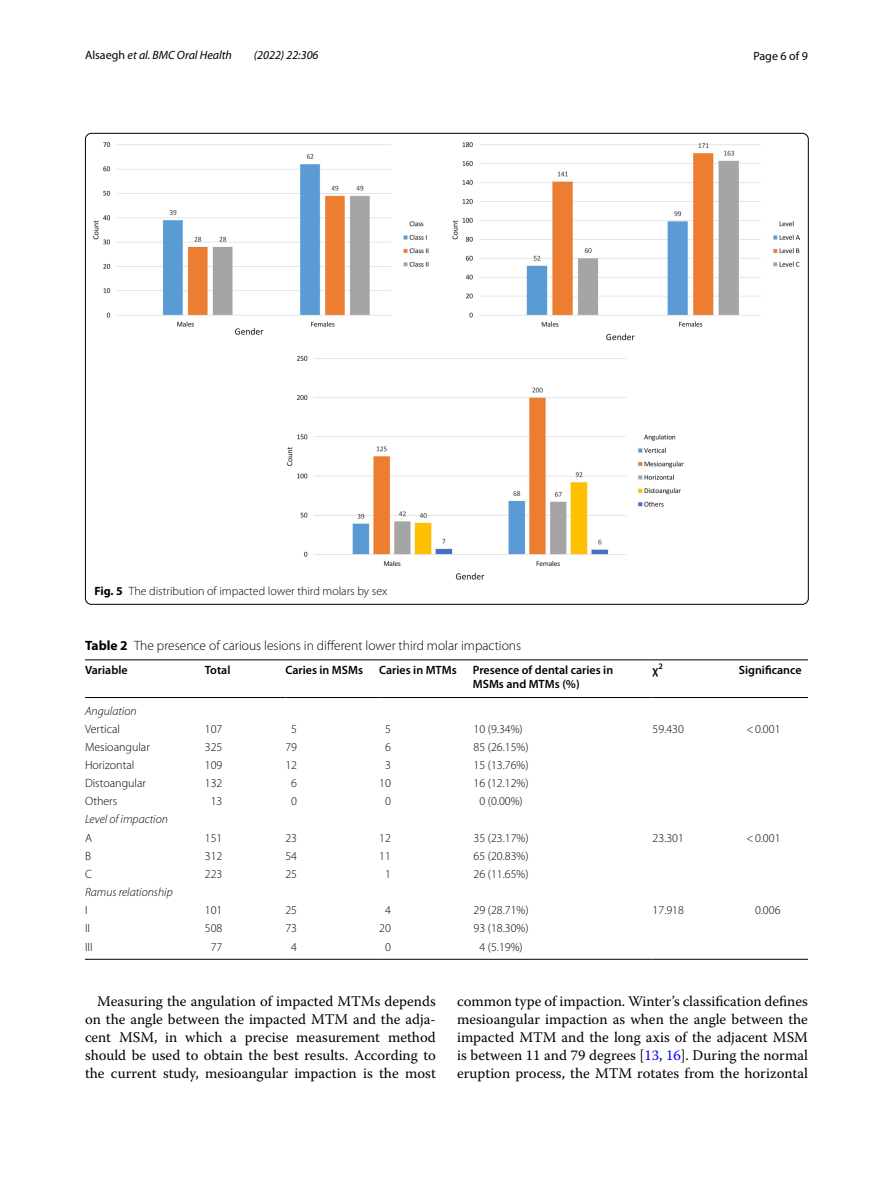
<style>
.page{position:relative;width:893px;height:1187px;background:#fff}
.page>*{position:absolute;margin:0;border:0;box-sizing:border-box;transform-origin:0 0}
.t1{font:14.7px/18px "Warnock Pro";color:#000;text-align:justify}
.t2{font:300 13.5px "Myriad Pro";color:#000}
.t3{font:300 12px "Myriad Pro";color:#000}
.t4{font:600 12px/13.5px "Myriad Pro";color:#000}
.t5{font:italic 300 12px "Myriad Pro";color:#000}
.t6{font:italic 12px "Myriad Pro";color:#000}
.t7{font:12px "Myriad Pro";color:#000}
.s1{font-style:normal}
.s2{font-weight:700}
.s3{color:#00f}
</style>
<div class="page">
<img style="left:94px;top:142px;width:706px;height:437px">
<hr style="left:85px;top:659px;width:120px;height:1px;background:#000">
<hr style="left:85px;top:697px;width:120px;height:1px;background:#000">
<hr style="left:205px;top:659px;width:80px;height:1px;background:#000">
<hr style="left:205px;top:697px;width:80px;height:1px;background:#000">
<hr style="left:285px;top:659px;width:94px;height:1px;background:#000">
<hr style="left:285px;top:697px;width:94px;height:1px;background:#000">
<hr style="left:379px;top:659px;width:94px;height:1px;background:#000">
<hr style="left:379px;top:697px;width:94px;height:1px;background:#000">
<hr style="left:473px;top:659px;width:180px;height:1px;background:#000">
<hr style="left:473px;top:697px;width:180px;height:1px;background:#000">
<hr style="left:653px;top:659px;width:86px;height:1px;background:#000">
<hr style="left:653px;top:697px;width:86px;height:1px;background:#000">
<hr style="left:739px;top:659px;width:69px;height:1px;background:#000">
<hr style="left:739px;top:697px;width:69px;height:1px;background:#000">
<hr style="left:85px;top:958px;width:120px;height:1px;background:#000">
<hr style="left:205px;top:958px;width:80px;height:1px;background:#000">
<hr style="left:285px;top:958px;width:94px;height:1px;background:#000">
<hr style="left:379px;top:958px;width:94px;height:1px;background:#000">
<hr style="left:473px;top:958px;width:180px;height:1px;background:#000">
<hr style="left:653px;top:958px;width:86px;height:1px;background:#000">
<hr style="left:739px;top:958px;width:69px;height:1px;background:#000">
<p class="t6" style="left:85px;top:48px;width:148px"><span class="s1">Alsaegh</span> et al. BMC Oral Health</p>
<p class="t6" style="left:254px;top:48px;width:66px">(2022) 22:306</p>
<p class="t7" style="left:753px;top:48px;width:56px">Page 6 of 9</p>
<p class="t3" style="left:94px;top:584px;width:294px"><span class="s2">Fig. 5</span> The distribution of impacted lower third molars by sex</p>
<p class="t2" style="left:85px;top:638px;width:438px"><span class="s2">Table 2</span> The presence of carious lesions in different lower third molar impactions</p>
<p class="t4" style="left:85px;top:663px;width:44px">Variable</p>
<p class="t4" style="left:205px;top:663px;width:27px">Total</p>
<p class="t4" style="left:285px;top:663px;width:79px">Caries in MSMs</p>
<p class="t4" style="left:379px;top:663px;width:79px">Caries in MTMs</p>
<p class="t4" style="left:473px;top:663px;width:142px">Presence of dental caries in<br>MSMs and MTMs (%)</p>
<p class="t4" style="left:653px;top:663px;width:12px">χ<sup>2</sup></p>
<p class="t4" style="left:739px;top:663px;width:64px">Significance</p>
<p class="t5" style="left:85px;top:704px;width:53px">Angulation</p>
<p class="t3" style="left:85px;top:722px;width:37px">Vertical</p>
<p class="t3" style="left:205px;top:722px;width:19px">107</p>
<p class="t3" style="left:291px;top:722px;width:7px">5</p>
<p class="t3" style="left:385px;top:722px;width:7px">5</p>
<p class="t3" style="left:474px;top:722px;width:51px">10 (9.34%)</p>
<p class="t3" style="left:653px;top:722px;width:33px">59.430</p>
<p class="t3" style="left:746px;top:722px;width:36px">&lt;0.001</p>
<p class="t3" style="left:85px;top:740px;width:66px">Mesioangular</p>
<p class="t3" style="left:205px;top:740px;width:19px">325</p>
<p class="t3" style="left:285px;top:740px;width:13px">79</p>
<p class="t3" style="left:385px;top:740px;width:7px">6</p>
<p class="t3" style="left:474px;top:740px;width:57px">85 (26.15%)</p>
<p class="t3" style="left:85px;top:758px;width:51px">Horizontal</p>
<p class="t3" style="left:205px;top:758px;width:19px">109</p>
<p class="t3" style="left:285px;top:758px;width:13px">12</p>
<p class="t3" style="left:385px;top:758px;width:7px">3</p>
<p class="t3" style="left:474px;top:758px;width:57px">15 (13.76%)</p>
<p class="t3" style="left:85px;top:776px;width:63px">Distoangular</p>
<p class="t3" style="left:205px;top:776px;width:19px">132</p>
<p class="t3" style="left:291px;top:776px;width:7px">6</p>
<p class="t3" style="left:379px;top:776px;width:13px">10</p>
<p class="t3" style="left:474px;top:776px;width:57px">16 (12.12%)</p>
<p class="t3" style="left:85px;top:794px;width:34px">Others</p>
<p class="t3" style="left:211px;top:794px;width:13px">13</p>
<p class="t3" style="left:291px;top:794px;width:7px">0</p>
<p class="t3" style="left:385px;top:794px;width:7px">0</p>
<p class="t3" style="left:479px;top:794px;width:45px">0 (0.00%)</p>
<p class="t5" style="left:85px;top:813px;width:84px">Level of impaction</p>
<p class="t3" style="left:85px;top:831px;width:9px">A</p>
<p class="t3" style="left:205px;top:831px;width:19px">151</p>
<p class="t3" style="left:285px;top:831px;width:13px">23</p>
<p class="t3" style="left:379px;top:831px;width:13px">12</p>
<p class="t3" style="left:474px;top:831px;width:57px">35 (23.17%)</p>
<p class="t3" style="left:653px;top:831px;width:33px">23.301</p>
<p class="t3" style="left:746px;top:831px;width:36px">&lt;0.001</p>
<p class="t3" style="left:85px;top:849px;width:8px">B</p>
<p class="t3" style="left:205px;top:849px;width:19px">312</p>
<p class="t3" style="left:285px;top:849px;width:13px">54</p>
<p class="t3" style="left:379px;top:849px;width:13px">11</p>
<p class="t3" style="left:474px;top:849px;width:57px">65 (20.83%)</p>
<p class="t3" style="left:85px;top:867px;width:8px">C</p>
<p class="t3" style="left:205px;top:867px;width:19px">223</p>
<p class="t3" style="left:285px;top:867px;width:13px">25</p>
<p class="t3" style="left:385px;top:867px;width:7px">1</p>
<p class="t3" style="left:474px;top:867px;width:57px">26 (11.65%)</p>
<p class="t5" style="left:85px;top:885px;width:89px">Ramus relationship</p>
<p class="t3" style="left:85px;top:903px;width:4px">I</p>
<p class="t3" style="left:205px;top:903px;width:19px">101</p>
<p class="t3" style="left:285px;top:903px;width:13px">25</p>
<p class="t3" style="left:385px;top:903px;width:7px">4</p>
<p class="t3" style="left:474px;top:903px;width:57px">29 (28.71%)</p>
<p class="t3" style="left:653px;top:903px;width:33px">17.918</p>
<p class="t3" style="left:755px;top:903px;width:27px">0.006</p>
<p class="t3" style="left:85px;top:921px;width:7px">II</p>
<p class="t3" style="left:205px;top:921px;width:19px">508</p>
<p class="t3" style="left:285px;top:921px;width:13px">73</p>
<p class="t3" style="left:379px;top:921px;width:13px">20</p>
<p class="t3" style="left:474px;top:921px;width:57px">93 (18.30%)</p>
<p class="t3" style="left:85px;top:940px;width:9px">III</p>
<p class="t3" style="left:211px;top:940px;width:13px">77</p>
<p class="t3" style="left:291px;top:940px;width:7px">4</p>
<p class="t3" style="left:385px;top:940px;width:7px">0</p>
<p class="t3" style="left:479px;top:940px;width:45px">4 (5.19%)</p>
<p class="t1" style="left:85px;top:991px;width:352px;text-indent:12px">Measuring the angulation of impacted MTMs depends on the angle between the impacted MTM and the adja&shy;cent MSM, in which a precise measurement method should be used to obtain the best results. According to the current study, mesioangular impaction is the most</p>
<p class="t1" style="left:457px;top:991px;width:352px">common type of impaction. Winter’s classification defines mesioangular impaction as when the angle between the impacted MTM and the long axis of the adjacent MSM is between 11 and 79 degrees [<span class="s3">13</span>, <span class="s3">16</span>]. During the normal eruption process, the MTM rotates from the horizontal</p>
</div>
